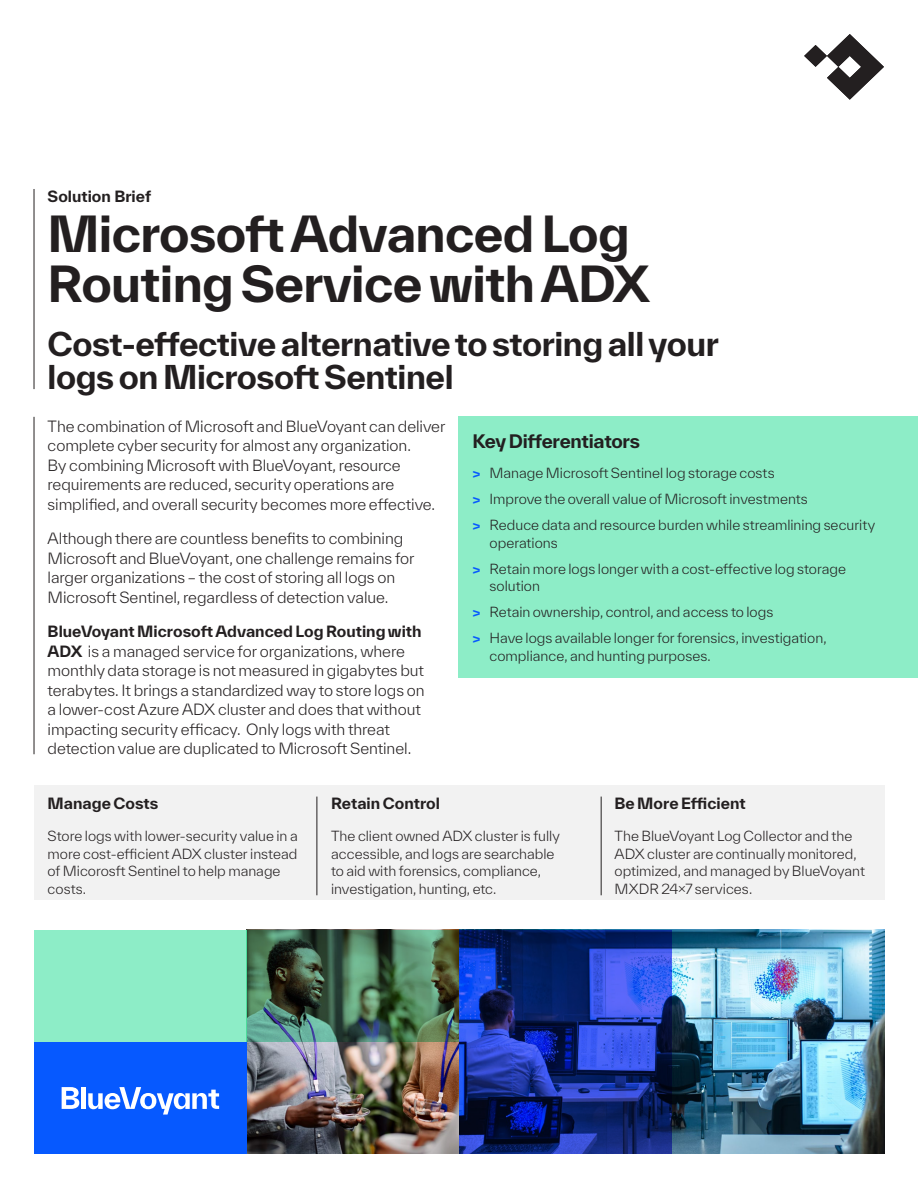
<style>
.page{position:relative;width:918px;height:1188px;background:#fff}
.page>*{position:absolute;margin:0;border:0;box-sizing:border-box;transform-origin:0 0}
.t1{font:700 48px/50.4px "TWK Everett";letter-spacing:-.015em;color:#231f20}
.t2{font:700 31.65px/33.3px "TWK Everett";letter-spacing:-.015em;color:#231f20}
.H3-test{font:700 18px "TWK Everett";letter-spacing:-.015em;color:#231f20}
.P0{font:300 15px/19.5px "TWK Everett";letter-spacing:-.005em;color:#231f20}
.P0-2{font:700 15px "TWK Everett";color:#231f20}
.P1{font:300 13.5px/17.5px "TWK Everett";color:#231f20}
.s1{font-weight:700;color:#0659ff}
.s2{font-weight:700}
</style>
<div class="page">
<div style="left:34px;top:785px;width:850px;height:115px;background:#f2f2f2"></div>
<img style="left:247px;top:930px;width:637px;height:224px">
<hr style="left:34px;top:189px;width:1px;height:200px;background:#231f20">
<hr style="left:34px;top:417px;width:1px;height:337px;background:#231f20">
<hr style="left:317px;top:797px;width:1px;height:98px;background:#231f20">
<hr style="left:601px;top:797px;width:1px;height:98px;background:#231f20">
<div style="left:459px;top:417px;width:459px;height:261px;background:#8dedc7"></div>
<div style="left:34px;top:1042px;width:213px;height:112px;background:#0659ff"></div>
<svg style="left:62px;top:1087px;width:17px;height:22px"></svg>
<div style="left:81px;top:1087px;width:5px;height:22px;background:#fff"></div>
<svg style="left:88px;top:1087px;width:131px;height:28px"></svg>
<div style="left:34px;top:930px;width:213px;height:112px;background:#8dedc7"></div>
<svg style="left:459px;top:930px;width:213px;height:224px;background:#18308f"></svg>
<img style="left:246px;top:930px;width:213px;height:112px">
<svg style="left:804px;top:34px;width:80px;height:66px"></svg>
<h4 class="P0-2" style="left:48px;top:185px;width:105px">Solution Brief</h4>
<h1 class="t1" style="left:48px;top:208px;width:604px">Microsoft Advanced Log<br>Routing Service with ADX</h1>
<h2 class="t2" style="left:48px;top:327px;width:673px">Cost-effective alternative to storing all your logs on Microsoft Sentinel</h2>
<p class="H3-test" style="left:473px;top:428px;width:169px">Key Differentiators</p>
<p class="P1" style="left:473px;top:464px;width:304px"><span class="s1">&gt;</span> Manage Microsoft Sentinel log storage costs</p>
<p class="P1" style="left:473px;top:490px;width:337px"><span class="s1">&gt;</span> Improve the overall value of Microsoft investments</p>
<p class="P1" style="left:490px;top:516px;width:387px;text-indent:-17px"><span class="s1">&gt;</span> Reduce data and resource burden while streamlining security operations</p>
<p class="P1" style="left:490px;top:560px;width:358px;text-indent:-17px"><span class="s1">&gt;</span> Retain more logs longer with a cost-effective log storage solution</p>
<p class="P1" style="left:473px;top:603px;width:302px"><span class="s1">&gt;</span> Retain ownership, control, and access to logs</p>
<p class="P1" style="left:490px;top:629px;width:339px;text-indent:-17px"><span class="s1">&gt;</span> Have logs available longer for forensics, investigation, compliance, and hunting purposes.</p>
<p class="P0" style="left:48px;top:416px;width:399px">The combination of Microsoft and BlueVoyant can deliver complete cyber security for almost any organization.<br>By combining Microsoft with BlueVoyant, resource requirements are reduced, security operations are simplified, and overall security becomes more effective.</p>
<p class="P0" style="left:48px;top:529px;width:368px">Although there are countless benefits to combining Microsoft and BlueVoyant, one challenge remains for larger organizations – the cost of storing all logs on Microsoft Sentinel, regardless of detection value.</p>
<p class="P0" style="left:48px;top:622px;width:378px"><span class="s2">BlueVoyant Microsoft Advanced Log Routing with ADX</span> is a managed service for organizations, where monthly data storage is not measured in gigabytes but terabytes. It brings a standardized way to store logs on a lower-cost Azure ADX cluster and does that without impacting security efficacy. Only logs with threat detection value are duplicated to Microsoft Sentinel.</p>
<p class="P0-2" style="left:48px;top:792px;width:112px">Manage Costs</p>
<p class="P1" style="left:48px;top:827px;width:252px">Store logs with lower-security value in a more cost-efficient ADX cluster instead of Micorosft Sentinel to help manage costs.</p>
<p class="P0-2" style="left:331px;top:792px;width:110px">Retain Control</p>
<p class="P1" style="left:331px;top:827px;width:230px">The client owned ADX cluster is fully accessible, and logs are searchable to aid with forensics, compliance, investigation, hunting, etc.</p>
<p class="P0-2" style="left:615px;top:792px;width:133px">Be More Efficient</p>
<p class="P1" style="left:615px;top:827px;width:252px">The BlueVoyant Log Collector and the ADX cluster are continually monitored, optimized, and managed by BlueVoyant MXDR 24x7 services.</p>
</div>
